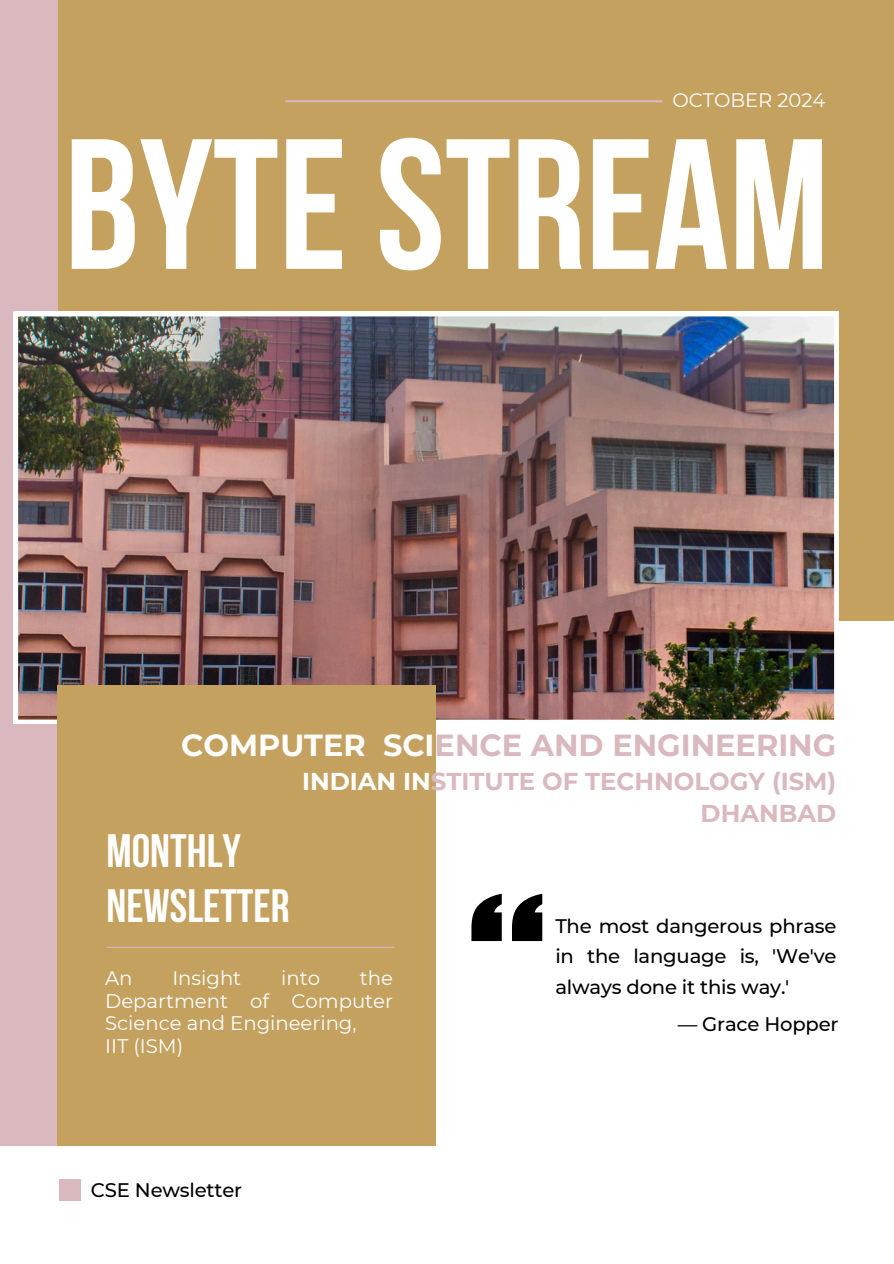
<style>
.page{position:relative;width:894px;height:1264px;background:#fff}
.page>*{position:absolute;margin:0;border:0;box-sizing:border-box;transform-origin:0 0}
.t1{font:700 185.1px "Bebas Neue";color:#fff}
.t2{font:700 46.65px/55.2px "Bebas Neue";color:#fff}
.t3{font:700 30.3px "Montserrat";color:#d9b8be}
.t4{font:700 24.3px "Montserrat";color:#d9b8be}
.t5{font:500 19.65px/30.3px "Montserrat";letter-spacing:-.01em;color:#000;text-align:justify}
.t6{font:19.65px/22.5px "Montserrat";color:#fff;text-align:justify}
.t7{font:19.5px "Montserrat";color:#fff}
.s1{color:#fff}
</style>
<div class="page">
<div style="left:0;top:0;width:893px;height:621px;background:#c4a15f"></div>
<hr style="left:285px;top:100px;width:377px;height:2px;background:#d9b8be">
<div style="left:0;top:0;width:57px;height:1146px;background:#d9b8be"></div>
<img style="left:14px;top:312px;width:824px;height:412px">
<div style="left:57px;top:685px;width:378px;height:460px;background:#c4a15f"></div>
<hr style="left:107px;top:946px;width:287px;height:1px;background:#d9b8be">
<div style="left:60px;top:1179px;width:21px;height:21px;background:#d9b8be"></div>
<svg style="left:471px;top:893px;width:71px;height:48px"></svg>
<h1 class="t7" style="left:672px;top:88px;width:154px">OCTOBER 2024</h1>
<h5 class="t1" style="left:64px;top:130px;width:766px">BYTESTREAM</h5>
<p class="t3" style="left:181px;top:726px;width:656px"><span class="s1">COMPUTER SCI</span>ENCE AND ENGINEERING</p>
<h4 class="t4" style="left:302px;top:766px;width:535px"><span class="s1">INDIAN IN</span>STITUTE OF TECHNOLOGY (ISM)</h4>
<p class="t4" style="left:700px;top:799px;width:137px">DHANBAD</p>
<h2 class="t2" style="left:106px;top:828px;width:184px">MONTHLY<br>NEWSLETTER</h2>
<h6 class="t6" style="left:105px;top:966px;width:29px">An</h6>
<h6 class="t6" style="left:172px;top:966px;width:70px">Insight</h6>
<h6 class="t6" style="left:281px;top:966px;width:40px">into</h6>
<h6 class="t6" style="left:105px;top:966px;width:289px;text-indent:254px">the Department of Computer Science and Engineering,</h6>
<h6 class="t6" style="left:105px;top:1034px;width:79px">IIT (ISM)</h6>
<h4 class="t5" style="left:91px;top:1174px;width:153px">CSE Newsletter</h4>
<h3 class="t5" style="left:555px;top:910px;width:282px">The most dangerous phrase in the language is, 'We've always done it this way.'</h3>
<h6 class="t5" style="left:677px;top:1008px;width:162px">— Grace Hopper</h6>
</div>
